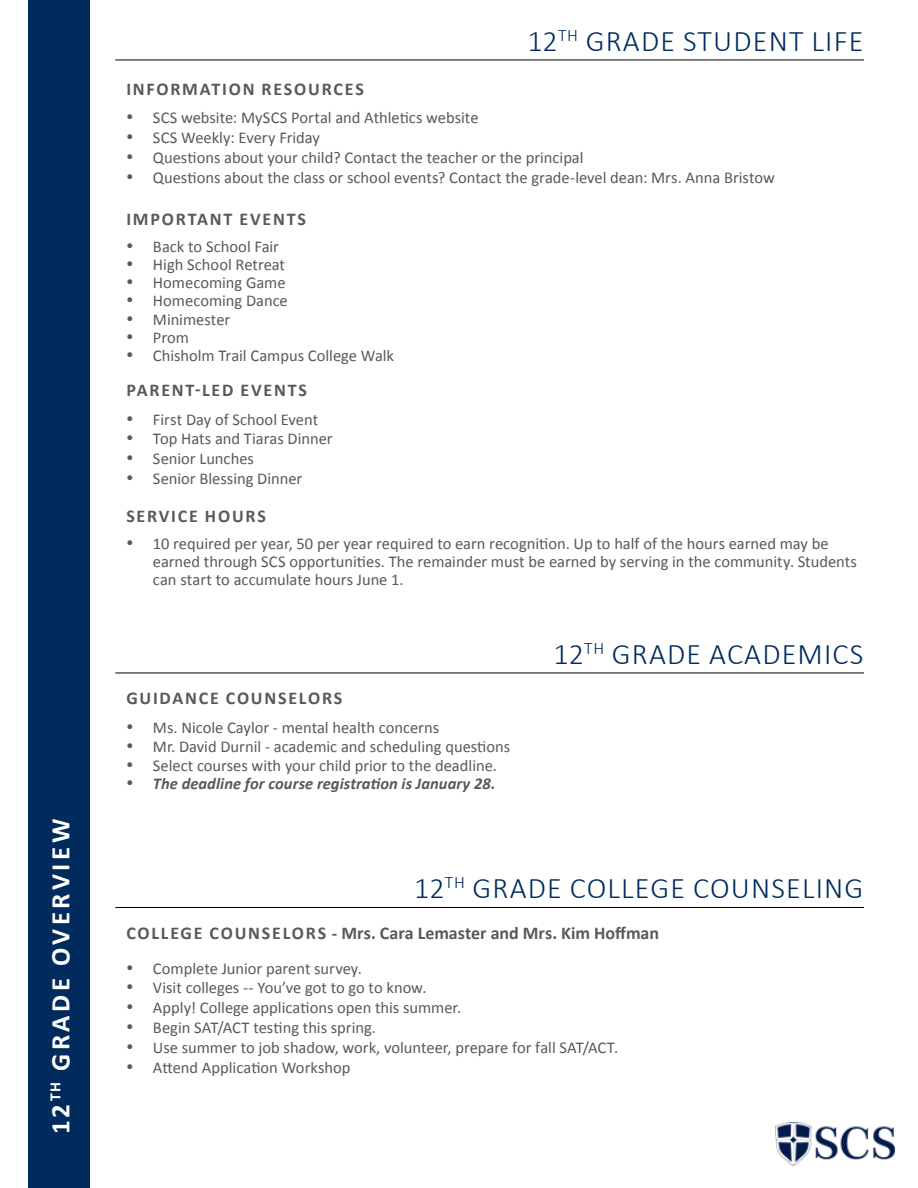
<style>
.page{position:relative;width:918px;height:1188px;background:#fff}
.page>*{position:absolute;margin:0;border:0;box-sizing:border-box;transform-origin:0 0}
.t1{font:300 30px "Calibri";letter-spacing:.04em;color:#002b5c}
.t2{font:700 27px "Calibri";letter-spacing:.13em;color:#fff}
.t3{font:700 18px "Calibri";letter-spacing:.095em;color:#58595b}
.t4{font:700 18px "Calibri";letter-spacing:.005em;color:#58595b}
.t5{font:16.5px/18.1px "Calibri";color:#58595b}
.t6{font:italic 700 16.5px "Calibri";letter-spacing:.005em;color:#58595b}
</style>
<div class="page">
<img style="left:776px;top:1123px;width:118px;height:43px">
<div style="left:28px;top:0;width:62px;height:1188px;background:#002b5c"></div>
<hr style="left:115px;top:60px;width:749px;height:1px;background:#000">
<hr style="left:115px;top:673px;width:749px;height:1px;background:#000">
<hr style="left:115px;top:907px;width:749px;height:1px;background:#000">
<h2 class="t2" style="left:41px;top:1134px;width:316px;rotate:-90deg">12<sup>TH</sup> GRADE OVERVIEW</h2>
<h1 class="t1" style="left:527px;top:22px;width:337px">12<sup>TH</sup> GRADE STUDENT LIFE</h1>
<p class="t3" style="left:126px;top:76px;width:239px">INFORMATION RESOURCES</p>
<p class="t5" style="left:126px;top:109px;width:354px">• SCS website: MySCS Portal and Athletics website</p>
<p class="t5" style="left:126px;top:129px;width:196px">• SCS Weekly: Every Friday</p>
<p class="t5" style="left:126px;top:148px;width:459px">• Questions about your child? Contact the teacher or the principal</p>
<p class="t5" style="left:126px;top:168px;width:651px">• Questions about the class or school events? Contact the grade-level dean: Mrs. Anna Bristow</p>
<p class="t3" style="left:126px;top:206px;width:181px">IMPORTANT EVENTS</p>
<p class="t5" style="left:126px;top:238px;width:155px">• Back to School Fair</p>
<p class="t5" style="left:126px;top:256px;width:161px">• High School Retreat</p>
<p class="t5" style="left:126px;top:274px;width:161px">• Homecoming Game</p>
<p class="t5" style="left:126px;top:292px;width:163px">• Homecoming Dance</p>
<p class="t5" style="left:126px;top:310px;width:106px">• Minimester</p>
<p class="t5" style="left:126px;top:328px;width:65px">• Prom</p>
<p class="t5" style="left:126px;top:346px;width:270px">• Chisholm Trail Campus College Walk</p>
<p class="t3" style="left:126px;top:377px;width:182px">PARENT-LED EVENTS</p>
<p class="t5" style="left:126px;top:410px;width:194px">• First Day of School Event</p>
<p class="t5" style="left:126px;top:430px;width:208px">• Top Hats and Tiaras Dinner</p>
<p class="t5" style="left:126px;top:450px;width:129px">• Senior Lunches</p>
<p class="t5" style="left:126px;top:469px;width:178px">• Senior Blessing Dinner</p>
<p class="t3" style="left:126px;top:503px;width:141px">SERVICE HOURS</p>
<p class="t5" style="left:153px;top:535px;width:706px;text-indent:-27px">• 10 required per year, 50 per year required to earn recognition. Up to half of the hours earned may be earned through SCS opportunities. The remainder must be earned by serving in the community. Students can start to accumulate hours June 1.</p>
<p class="t3" style="left:126px;top:685px;width:218px">GUIDANCE COUNSELORS</p>
<p class="t5" style="left:126px;top:718px;width:315px">• Ms. Nicole Caylor - mental health concerns</p>
<p class="t5" style="left:126px;top:738px;width:386px">• Mr. David Durnil - academic and scheduling questions</p>
<p class="t5" style="left:126px;top:756px;width:373px">• Select courses with your child prior to the deadline.</p>
<p class="t6" style="left:126px;top:772px;width:371px">• The deadline for course registration is January 28.</p>
<h1 class="t1" style="left:554px;top:635px;width:311px">12<sup>TH</sup> GRADE ACADEMICS</h1>
<h1 class="t1" style="left:414px;top:870px;width:451px">12<sup>TH</sup> GRADE COLLEGE COUNSELING</h1>
<p class="t4" style="left:126px;top:920px;width:534px">COLLEGE COUNSELORS - Mrs. Cara Lemaster and Mrs. Kim Hoffman</p>
<p class="t5" style="left:126px;top:959px;width:237px">• Complete Junior parent survey.</p>
<p class="t5" style="left:126px;top:979px;width:302px">• Visit colleges -- You’ve got to go to know.</p>
<p class="t5" style="left:126px;top:999px;width:337px">• Apply! College applications open this summer.</p>
<p class="t5" style="left:126px;top:1018px;width:251px">• Begin SAT/ACT testing this spring.</p>
<p class="t5" style="left:126px;top:1038px;width:494px">• Use summer to job shadow, work, volunteer, prepare for fall SAT/ACT.</p>
<p class="t5" style="left:126px;top:1058px;width:226px">• Attend Application Workshop</p>
</div>
